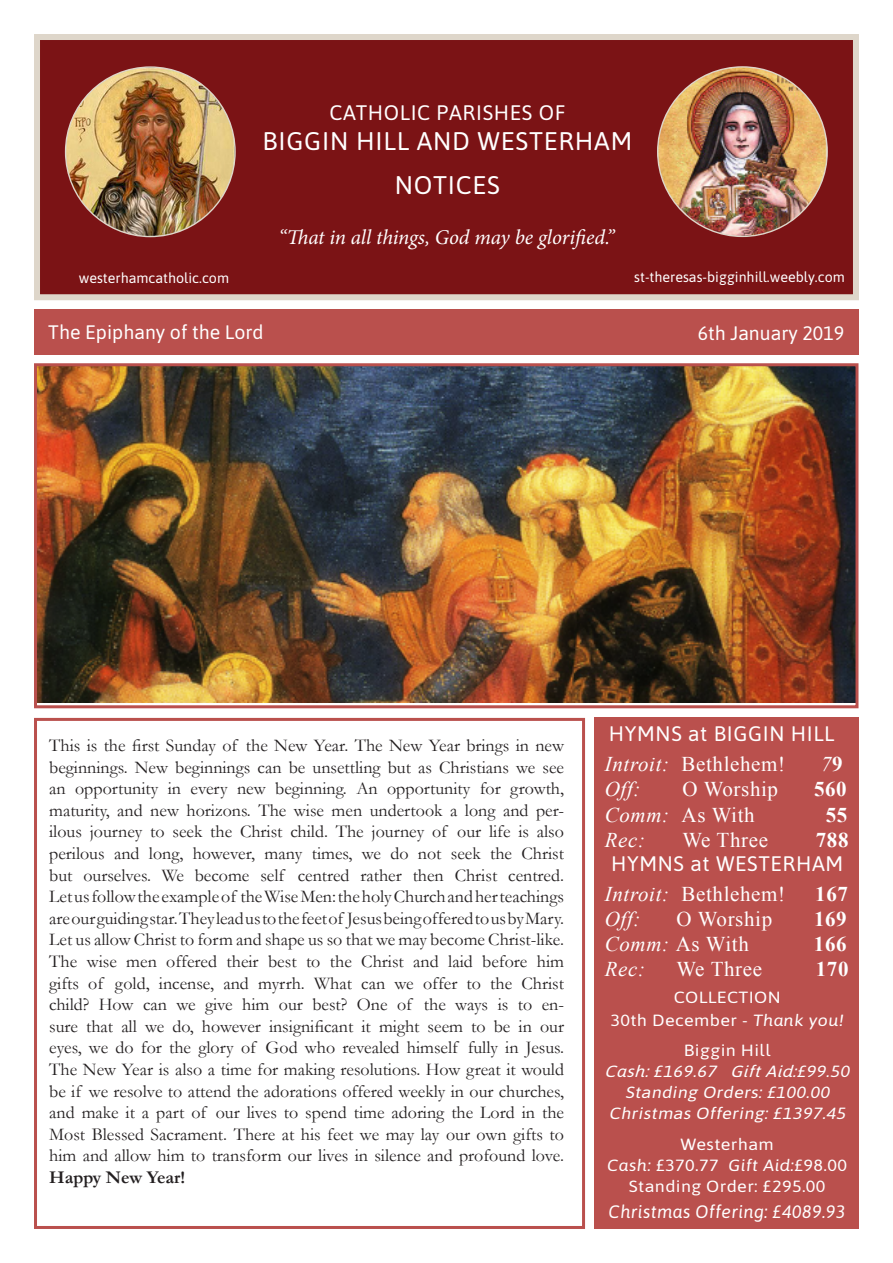
<style>
.page{position:relative;width:893px;height:1263px;background:#fff}
.page>*{position:absolute;margin:0;border:0;box-sizing:border-box;transform-origin:0 0}
.t1{font:25.5px "Asap";letter-spacing:.03em;color:#fff}
.t2{font:21px "Times New Roman";letter-spacing:.03em;color:#fff}
.t3{font:21px/30px "Asap";letter-spacing:.03em;color:#fff}
.t4{font:italic 21px "Minion Pro";letter-spacing:-.01em;color:#fff}
.t5{font:700 21px "Times New Roman";letter-spacing:.03em;color:#fff}
.t6{font:italic 21px "Times New Roman";letter-spacing:.03em;color:#fff}
.t7{font:19.5px "Asap";color:#fff}
.t8{font:18px/21.6px "Garamond";color:#231f20;text-align:justify}
.t9{font:italic 18px "Asap";letter-spacing:.02em;color:#fff}
.t10{font:700 18px "Garamond";color:#231f20}
.t11{font:16.2px "Asap";letter-spacing:.02em;color:#fff;scale:1.11 1}
.t12{font:italic 16.2px "Asap";letter-spacing:.02em;color:#fff;scale:1.11 1}
.t13{font:italic 16.2px "Asap";color:#fff;scale:1.11 1}
.t14{font:14.25px "Asap";color:#fff}
.s1{font-family:"Times New Roman";font-style:italic}
.s2{font-family:"Times New Roman"}
.s3{font-weight:700;font-style:normal}
.s4{font-style:italic}
.s5{font-style:inherit}
.s6{font-style:normal}
</style>
<div class="page">
<div style="left:34px;top:34px;width:825px;height:266px;background:#7b1315;border:6px solid #ded6ca"></div>
<img style="left:38px;top:367px;width:816px;height:335px">
<div style="left:34px;top:363px;width:824px;height:345px;border:3px solid #ba504d"></div>
<img style="left:66px;top:67px;width:169px;height:170px;border-radius:85px">
<img style="left:658px;top:67px;width:169px;height:169px;border-radius:85px">
<div style="left:34px;top:309px;width:825px;height:46px;background:#ba504d"></div>
<div style="left:594px;top:718px;width:265px;height:511px;background:#ba504d"></div>
<div style="left:34px;top:718px;width:551px;height:511px;border:3px solid #ba504d"></div>
<p class="t3" style="left:329px;top:97px;width:237px">CATHOLIC PARISHES OF</p>
<p class="t1" style="left:262px;top:124px;width:371px">BIGGIN HILL AND WESTERHAM</p>
<p class="t1" style="left:395px;top:167px;width:107px">NOTICES</p>
<p class="t4" style="left:278px;top:223px;width:338px">“That in all things, God may be glorified.”</p>
<p class="t14" style="left:79px;top:268px;width:152px">westerhamcatholic.com</p>
<p class="t14" style="left:634px;top:267px;width:212px">st-theresas-bigginhill.weebly.com</p>
<p class="t7" style="left:48px;top:319px;width:217px">The Epiphany of the Lord</p>
<p class="t7" style="left:698px;top:319px;width:148px">6th January 2019</p>
<p class="t8" style="left:49px;top:734px;width:516px">This is the first Sunday of the New Year. The New Year brings in new beginnings. New beginnings can be unsettling but as Christians we see an opportunity in every new beginning. An opportunity for growth, maturity, and new horizons. The wise men undertook a long and per&shy;ilous journey to seek the Christ child. The journey of our life is also perilous and long, however, many times, we do not seek the Christ but ourselves. We become self centred rather then Christ centred.</p>
<p class="t8" style="left:49px;top:885px;width:516px">Let us follow the example of the Wise Men: the holy Church and her teachings are our guiding star. They lead us to the feet of Jesus being offered to us by Mary.<br>Let us allow Christ to form and shape us so that we may become Christ-like.</p>
<p class="t8" style="left:49px;top:950px;width:516px">The wise men offered their best to the Christ and laid before him gifts of gold, incense, and myrrh. What can we offer to the Christ child? How can we give him our best? One of the ways is to en&shy;sure that all we do, however insignificant it might seem to be in our eyes, we do for the glory of God who revealed himself fully in Jesus.</p>
<p class="t8" style="left:49px;top:1058px;width:516px">The New Year is also a time for making resolutions. How great it would be if we resolve to attend the adorations offered weekly in our churches, and make it a part of our lives to spend time adoring the Lord in the Most Blessed Sacrament. There at his feet we may lay our own gifts to him and allow him to transform our lives in silence and profound love.</p>
<p class="t10" style="left:49px;top:1166px;width:137px">Happy New Year!</p>
<p class="t3" style="left:605px;top:718px;width:231px">HYMNS at BIGGIN HILL<br><span class="s1">Introit:</span> <span class="s2">Bethlehem!</span></p>
<p class="t6" style="left:821px;top:750px;width:23px">7<span class="s3">9</span></p>
<p class="t6" style="left:605px;top:775px;width:37px">Off:</p>
<p class="t2" style="left:682px;top:775px;width:97px">O Worship</p>
<p class="t5" style="left:814px;top:775px;width:34px">560</p>
<p class="t2" style="left:605px;top:800px;width:151px"><span class="s4">Comm:</span> As With</p>
<p class="t5" style="left:826px;top:800px;width:23px">55</p>
<p class="t6" style="left:605px;top:825px;width:42px">Rec:</p>
<p class="t2" style="left:682px;top:825px;width:87px">We Three</p>
<p class="t5" style="left:816px;top:825px;width:34px">788</p>
<p class="t3" style="left:611px;top:847px;width:234px">HYMNS at WESTERHAM</p>
<p class="t2" style="left:605px;top:879px;width:182px"><span class="s4">Introit:</span> Bethlehem!</p>
<p class="t5" style="left:815px;top:879px;width:34px">167</p>
<p class="t6" style="left:605px;top:904px;width:37px">Off:</p>
<p class="t2" style="left:676px;top:905px;width:97px">O Worship</p>
<p class="t5" style="left:814px;top:904px;width:34px">169</p>
<p class="t2" style="left:605px;top:930px;width:145px"><span class="s4">Comm:</span> As With</p>
<p class="t5" style="left:814px;top:929px;width:34px">166</p>
<p class="t6" style="left:605px;top:955px;width:42px">Rec:</p>
<p class="t2" style="left:676px;top:955px;width:87px">We Three</p>
<p class="t5" style="left:816px;top:955px;width:34px">170</p>
<p class="t11" style="left:674px;top:986px;width:98px">COLLECTION</p>
<p class="t11" style="left:610px;top:1009px;width:212px">30th December - <span class="s4">Thank you!</span></p>
<p class="t11" style="left:684px;top:1039px;width:80px">Biggin Hill</p>
<p class="t12" style="left:605px;top:1060px;width:225px">Cash: <span class="s5">£169.67</span> Gift Aid:<span class="s5">£99.50</span></p>
<p class="t13" style="left:625px;top:1081px;width:189px">Standing Orders: £100.00</p>
<p class="t13" style="left:609px;top:1102px;width:218px">Christmas Offering: £1397.45</p>
<p class="t11" style="left:681px;top:1133px;width:85px">Westerham</p>
<p class="t12" style="left:607px;top:1155px;width:217px">Cash: <span class="s6">£370.77</span> Gift Aid:<span class="s6">£98.00</span></p>
<p class="t11" style="left:629px;top:1175px;width:179px">Standing Order: £295.00</p>
<p class="t9" style="left:609px;top:1199px;width:238px">Christmas Offering: £4089.93</p>
</div>
